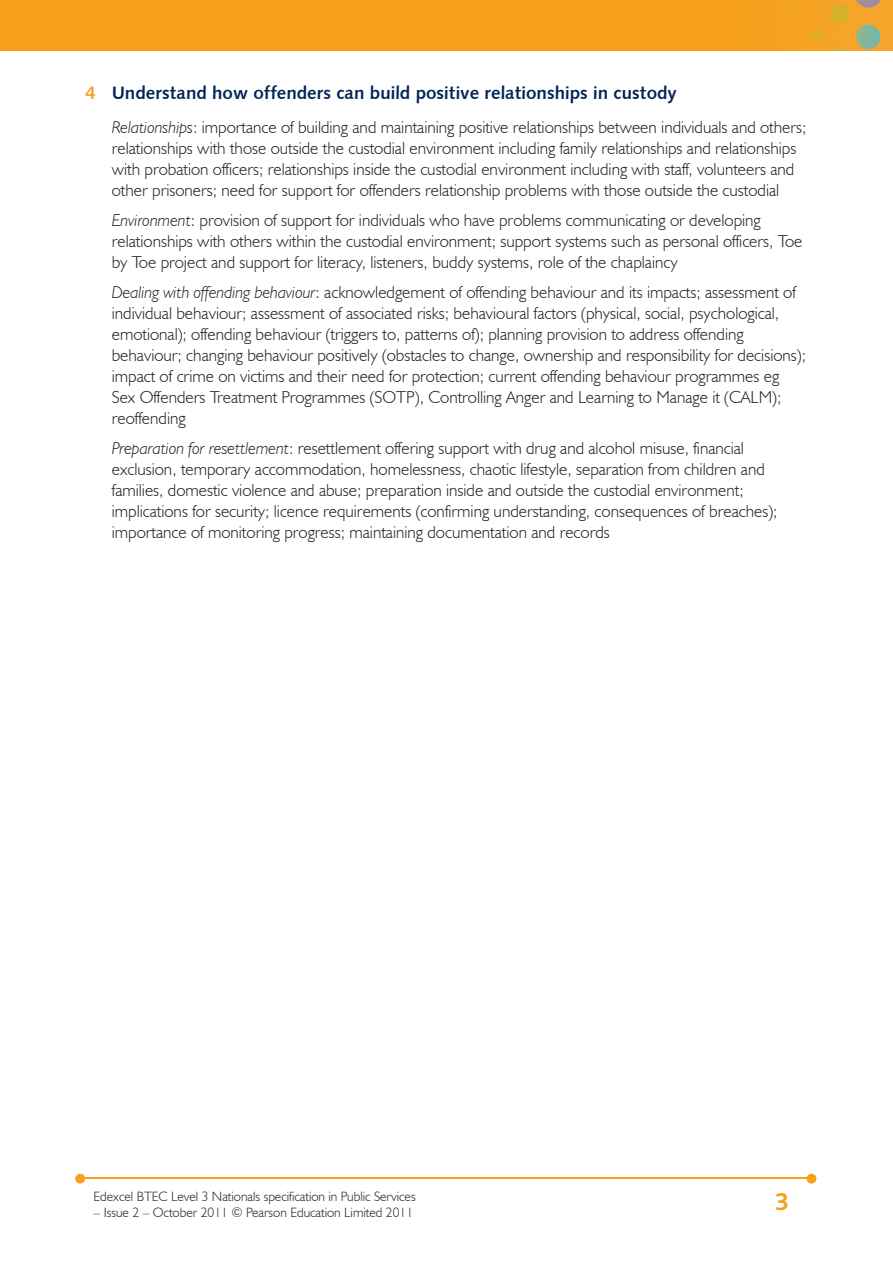
<style>
.page{position:relative;width:893px;height:1263px;background:#fff}
.page>*{position:absolute;margin:0;border:0;box-sizing:border-box;transform-origin:0 0}
.t1{font:700 25.5px "Bliss";color:#f6a01b}
.t2{font:18px "Humanist 531 BT Bold A";color:#002556}
.t3{font:300 17.25px/21px "Humanist 521 BT";color:#231f20}
.t4{font:300 13.5px "Humanist 521 BT";color:#231f20}
.s1{color:#f6a01b}
.s2{font-style:italic}
</style>
<div class="page">
<img style="left:0;top:0;width:893px;height:51px">
<hr style="left:82px;top:1178px;width:728px;height:1px;background:#f6a01b">
<svg style="left:807px;top:1174px;width:9px;height:9px"></svg>
<svg style="left:75px;top:1174px;width:10px;height:9px"></svg>
<p class="t2" style="left:85px;top:81px;width:594px"><span class="s1">4</span> Understand how offenders can build positive relationships in custody</p>
<p class="t3" style="left:112px;top:117px;width:696px"><span class="s2">Relationships</span>: importance of building and maintaining positive relationships between individuals and others; relationships with those outside the custodial environment including family relationships and relationships with probation officers; relationships inside the custodial environment including with staff, volunteers and other prisoners; need for support for offenders relationship problems with those outside the custodial</p>
<p class="t3" style="left:112px;top:209px;width:692px"><span class="s2">Environment</span>: provision of support for individuals who have problems communicating or developing relationships with others within the custodial environment; support systems such as personal officers, Toe by Toe project and support for literacy, listeners, buddy systems, role of the chaplaincy</p>
<p class="t3" style="left:112px;top:281px;width:696px"><span class="s2">Dealing with offending behaviour</span>: acknowledgement of offending behaviour and its impacts; assessment of individual behaviour; assessment of associated risks; behavioural factors (physical, social, psychological, emotional); offending behaviour (triggers to, patterns of); planning provision to address offending behaviour; changing behaviour positively (obstacles to change, ownership and responsibility for decisions); impact of crime on victims and their need for protection; current offending behaviour programmes eg Sex Offenders Treatment Programmes (SOTP), Controlling Anger and Learning to Manage it (CALM); reoffending</p>
<p class="t3" style="left:112px;top:437px;width:667px"><span class="s2">Preparation for resettlement</span>: resettlement offering support with drug and alcohol misuse, financial exclusion, temporary accommodation, homelessness, chaotic lifestyle, separation from children and families, domestic violence and abuse; preparation inside and outside the custodial environment; implications for security; licence requirements (confirming understanding, consequences of breaches); importance of monitoring progress; maintaining documentation and records</p>
<p class="t4" style="left:94px;top:1188px;width:324px">Edexcel BTEC Level 3 Nationals specification in Public Services</p>
<p class="t4" style="left:94px;top:1204px;width:321px">– Issue 2 – October 2011 © Pearson Education Limited 2011</p>
<h1 class="t1" style="left:775px;top:1188px;width:15px">3</h1>
</div>
